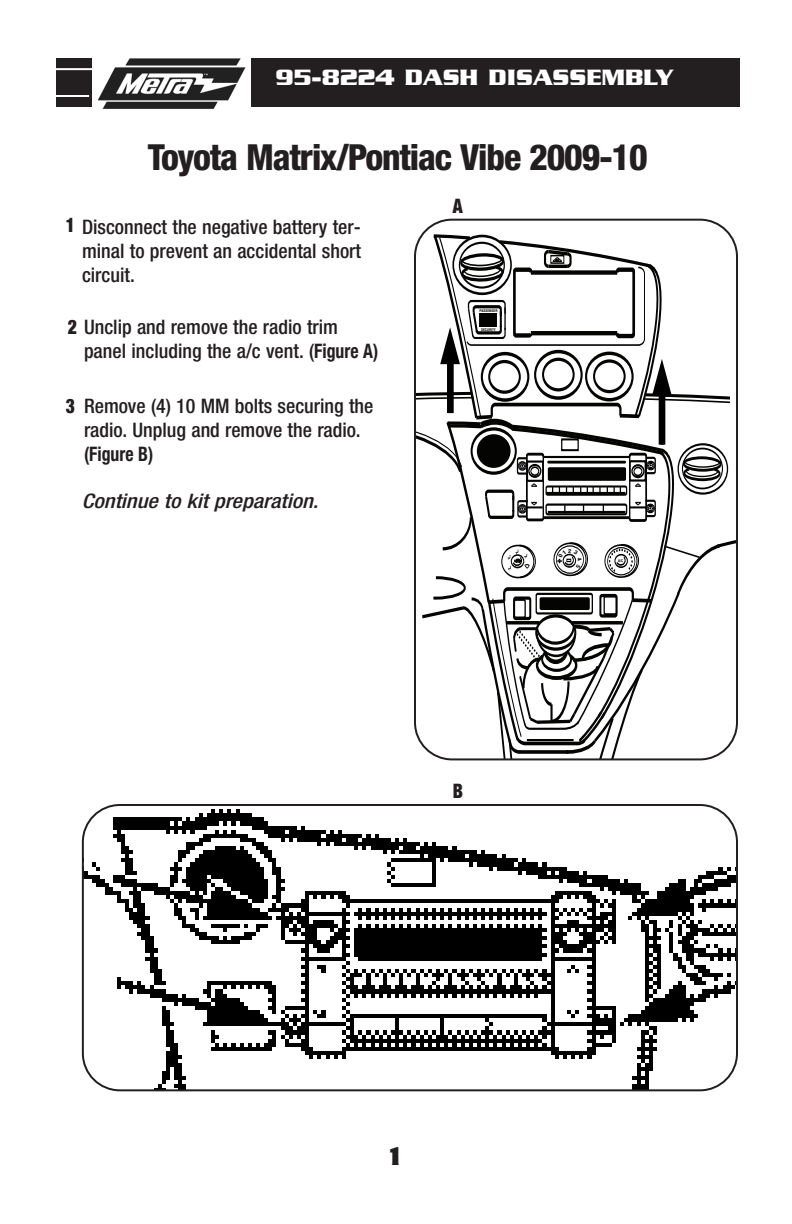
<style>
.page{position:relative;width:792px;height:1224px;background:#fff}
.page>*{position:absolute;margin:0;border:0;box-sizing:border-box;transform-origin:0 0}
.t1{font:800 condensed 36px "Helvetica Neue";letter-spacing:-.03em;color:#231f20}
.t2{font:700 28px "Serpentine";color:#231f20;scale:.87 1}
.t3{font:700 24px "Serpentine";color:#fff}
.t4{font:500 condensed 20px/24px "Helvetica Neue";color:#231f20}
.t5{font:italic 500 condensed 20px "Helvetica Neue";color:#231f20;scale:1.12 1}
.t6{font:700 condensed 20px "Helvetica Neue";color:#231f20;scale:.89 1}
.t7{font:900 condensed 20px "Helvetica Neue";color:#231f20;scale:.89 1}
.t8{font:700 condensed 3.6px "Helvetica";color:#040503}
.s1{font-weight:900}
.s2{font-weight:700}
</style>
<div class="page">
<div style="left:56px;top:59px;width:684px;height:48px;background:#231f20"></div>
<div style="left:93px;top:36px;width:158px;height:89px;background:#fff"></div>
<img style="left:97px;top:58px;width:148px;height:51px">
<hr style="left:0;top:95px;width:89px;height:2px;background:#fff">
<hr style="left:0;top:68px;width:92px;height:2px;background:#fff">
<svg style="left:414px;top:219px;width:324px;height:541px"></svg>
<svg style="left:82px;top:804px;width:656px;height:287px"></svg>
<svg style="left:415px;top:235px;width:322px;height:524px"></svg>
<p class="t3" style="left:276px;top:70px;width:399px">95-8224 DASH DISASSEMBLY</p>
<h1 class="t1" style="left:148px;top:145px;width:501px">Toyota Matrix/Pontiac Vibe 2009-10</h1>
<p class="t7" style="left:453px;top:199px;width:13px">A</p>
<p class="t4" style="left:66px;top:216px;width:297px"><span class="s1">1</span> Disconnect the negative battery ter-</p>
<p class="t4" style="left:82px;top:240px;width:281px">minal to prevent an accidental short circuit.</p>
<p class="t4" style="left:84px;top:316px;width:296px;text-indent:-16px"><span class="s1">2</span> Unclip and remove the radio trim panel including the a/c vent. (<span class="s2">Figure A)</span></p>
<p class="t7" style="left:66px;top:399px;width:12px">3</p>
<p class="t4" style="left:84px;top:396px;width:291px">Remove (4) 10 MM bolts securing the radio. Unplug and remove the radio.</p>
<p class="t6" style="left:84px;top:447px;width:79px">(Figure B)</p>
<p class="t5" style="left:82px;top:494px;width:213px">Continue to kit preparation.</p>
<p class="t8" style="left:481px;top:308px;width:18px">ASSENGER</p>
<p class="t8" style="left:481px;top:328px;width:16px">SECURITY</p>
<p class="t7" style="left:453px;top:784px;width:13px">B</p>
<h2 class="t2" style="left:390px;top:1147px;width:15px">1</h2>
</div>
